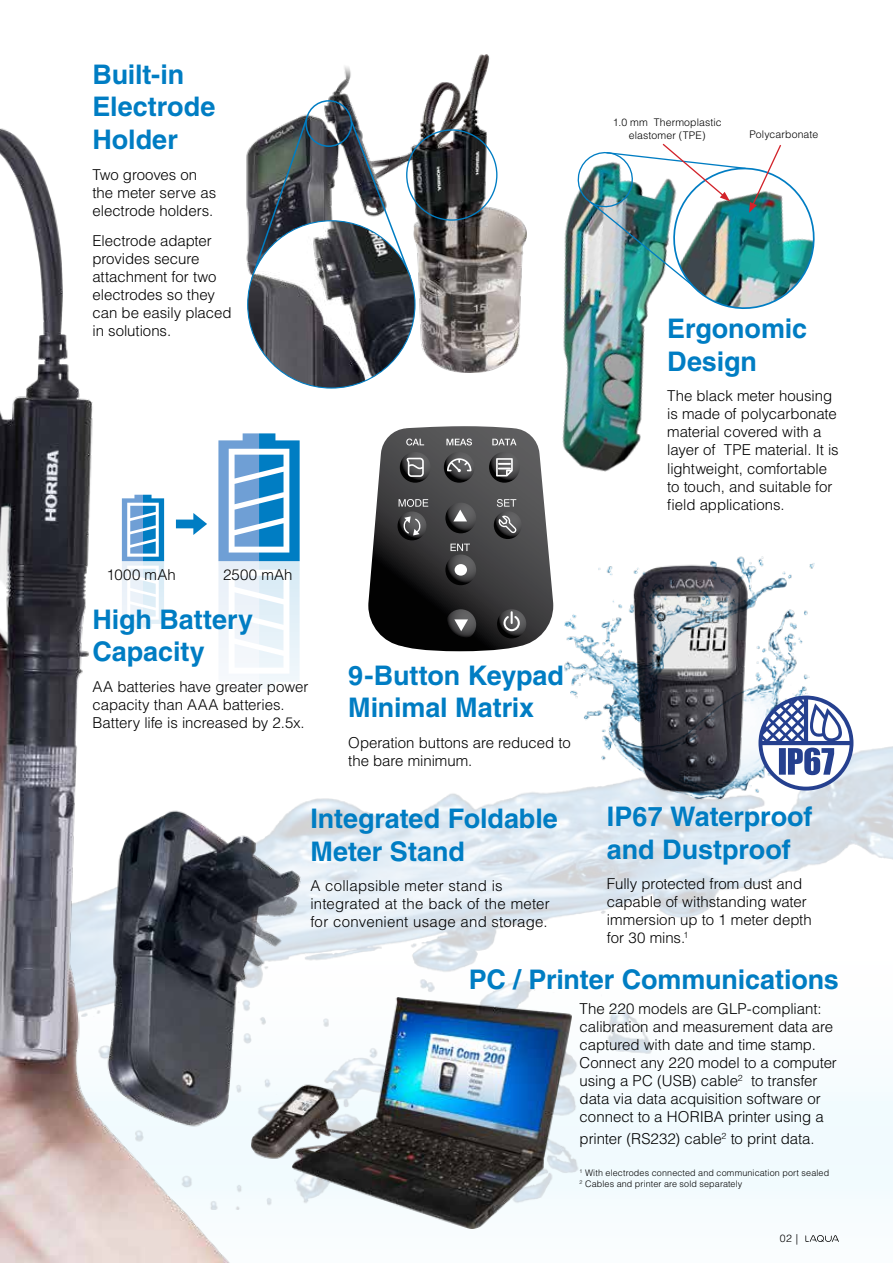
<style>
.page{position:relative;width:893px;height:1263px;background:#fff}
.page>*{position:absolute;margin:0;border:0;box-sizing:border-box;transform-origin:0 0}
.t1{font:700 27px/32.4px "Helvetica LT Std";letter-spacing:-.005em;color:#007dc3}
.t2{font:300 15px/18px "Helvetica LT Std";letter-spacing:-.005em;color:#000}
.t3{font:300 15px/18px "Helvetica LT Std";letter-spacing:.015em;color:#000}
.t4{font:300 10.5px/12.6px "Helvetica LT Std";letter-spacing:.01em;color:#000;text-align:center}
.t5{font:300 9px/10.8px "Helvetica LT Std";letter-spacing:.015em;color:#000}
</style>
<div class="page">
<div style="left:0;top:959px;width:893px;height:304px;background:#f8fcfe"></div>
<img style="left:431px;top:746px;width:462px;height:427px">
<img style="left:0;top:128px;width:431px;height:1135px">
<svg style="left:805px;top:1235px;width:34px;height:7px"></svg>
<img style="left:556px;top:556px;width:273px;height:254px">
<svg style="left:758px;top:695px;width:95px;height:95px"></svg>
<img style="left:96px;top:802px;width:214px;height:335px">
<img style="left:526px;top:201px;width:121px;height:271px">
<img style="left:574px;top:143px;width:241px;height:175px">
<img style="left:251px;top:997px;width:321px;height:231px">
<svg style="left:368px;top:426px;width:185px;height:225px;background:#535354"></svg>
<img style="left:381px;top:54px;width:145px;height:318px">
<img style="left:243px;top:54px;width:146px;height:233px">
<div style="left:305px;top:100px;width:47px;height:47px;border:2px solid #007dc3;border-radius:50%"></div>
<svg style="left:349px;top:119px;width:63px;height:159px"></svg>
<svg style="left:250px;top:117px;width:58px;height:164px;background:#525b5f"></svg>
<img style="left:248px;top:221px;width:167px;height:167px;border-radius:84px">
<svg style="left:176px;top:513px;width:31px;height:22px"></svg>
<svg style="left:218px;top:433px;width:82px;height:256px"></svg>
<svg style="left:122px;top:495px;width:42px;height:133px"></svg>
<h1 class="t1" style="left:92px;top:58px;width:124px">Built-in<br>Electrode<br>Holder</h1>
<p class="t2" style="left:92px;top:165px;width:125px">Two grooves on the meter serve as electrode holders.</p>
<p class="t2" style="left:92px;top:232px;width:141px">Electrode adapter provides secure attachment for two electrodes so they can be easily placed in solutions.</p>
<p class="t2" style="left:106px;top:565px;width:71px">1000 mAh</p>
<p class="t2" style="left:223px;top:565px;width:71px">2500 mAh</p>
<h1 class="t1" style="left:92px;top:603px;width:162px">High Battery<br>Capacity</h1>
<p class="t2" style="left:92px;top:677px;width:217px">AA batteries have greater power capacity than AAA batteries.<br>Battery life is increased by 2.5x.</p>
<h1 class="t1" style="left:348px;top:659px;width:217px">9-Button Keypad<br>Minimal Matrix</h1>
<p class="t2" style="left:348px;top:734px;width:224px">Operation buttons are reduced to the bare minimum.</p>
<h1 class="t1" style="left:310px;top:802px;width:249px">Integrated Foldable<br>Meter Stand</h1>
<p class="t3" style="left:310px;top:877px;width:241px">A collapsible meter stand is integrated at the back of the meter for convenient usage and storage.</p>
<p class="t4" style="left:613px;top:116px;width:110px">1.0 mm Thermoplastic elastomer (TPE)</p>
<p class="t4" style="left:749px;top:128px;width:70px">Polycarbonate</p>
<h1 class="t1" style="left:667px;top:312px;width:141px">Ergonomic<br>Design</h1>
<p class="t2" style="left:667px;top:387px;width:173px">The black meter housing is made of polycarbonate material covered with a layer of TPE material. It is lightweight, comfortable to touch, and suitable for field applications.</p>
<h1 class="t1" style="left:607px;top:800px;width:207px">IP67 Waterproof and Dustproof</h1>
<p class="t2" style="left:607px;top:875px;width:206px">Fully protected from dust and capable of withstanding water immersion up to 1 meter depth for 30 mins.<sup>1</sup></p>
<h1 class="t1" style="left:469px;top:962px;width:372px">PC / Printer Communications</h1>
<p class="t2" style="left:580px;top:1000px;width:259px">The 220 models are GLP-compliant: calibration and measurement data are captured with date and time stamp.<br>Connect any 220 model to a computer using a PC (USB) cable<sup>2</sup> to transfer data via data acquisition software or connect to a HORIBA printer using a</p>
<p class="t2" style="left:580px;top:1129px;width:237px">printer (RS232) cable<sup>2</sup> to print data.</p>
<p class="t5" style="left:580px;top:1167px;width:251px"><sup>1</sup> With electrodes connected and communication port sealed<br><sup>2</sup> Cables and printer are sold separately</p>
<p class="t4" style="left:780px;top:1232px;width:20px">02 |</p>
</div>
